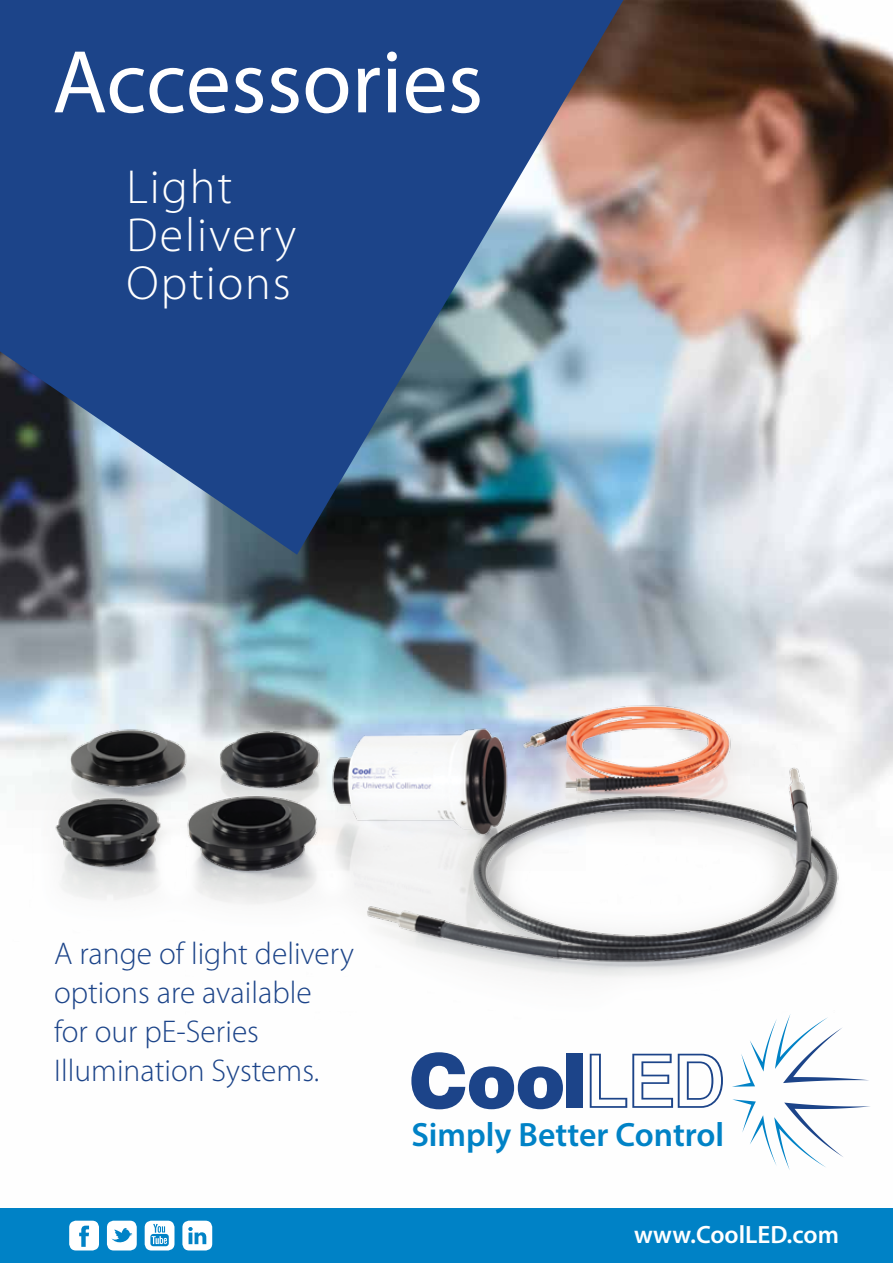
<style>
.page{position:relative;width:893px;height:1263px;background:#fff}
.page>*{position:absolute;margin:0;border:0;box-sizing:border-box;transform-origin:0 0}
.t1{font:90px "Myriad Pro";color:#fff}
.t2{font:300 48px/48px "Myriad Pro";letter-spacing:.04em;color:#fff}
.t3{font:600 33.75px "Myriad Pro";color:#0082c6}
.t4{font:300 31.5px/39px "Myriad Pro";color:#1c4489}
.t5{font:600 25.05px "Myriad Pro";color:#fff}
</style>
<div class="page">
<img style="left:0;top:0;width:893px;height:1209px">
<svg style="left:0;top:0;width:623px;height:555px;background:#3a5989"></svg>
<svg style="left:411px;top:1052px;width:152px;height:57px"></svg>
<div style="left:567px;top:1054px;width:16px;height:54px;background:#1c4489"></div>
<svg style="left:590px;top:1054px;width:133px;height:54px"></svg>
<svg style="left:732px;top:1014px;width:137px;height:73px"></svg>
<svg style="left:732px;top:1099px;width:139px;height:71px"></svg>
<div style="left:0;top:1209px;width:893px;height:54px;background:#0082c6"></div>
<div style="left:69px;top:1221px;width:30px;height:29px;background:#fff;border-radius:7px"></div>
<svg style="left:79px;top:1225px;width:10px;height:22px"></svg>
<div style="left:107px;top:1221px;width:30px;height:29px;background:#fff;border-radius:7px"></div>
<svg style="left:111px;top:1228px;width:21px;height:15px"></svg>
<div style="left:182px;top:1221px;width:30px;height:29px;background:#fff;border-radius:7px"></div>
<svg style="left:188px;top:1227px;width:18px;height:17px"></svg>
<div style="left:145px;top:1221px;width:29px;height:29px;background:#fff;border-radius:7px"></div>
<svg style="left:150px;top:1224px;width:19px;height:22px"></svg>
<img style="left:5px;top:590px;width:841px;height:429px">
<h1 class="t1" style="left:52px;top:27px;width:432px">Accessories</h1>
<h2 class="t2" style="left:127px;top:163px;width:171px">Light<br>Delivery<br>Options</h2>
<p class="t4" style="left:54px;top:933px;width:301px">A range of light delivery options are available<br>for our pE-Series<br>Illumination Systems.</p>
<p class="t3" style="left:411px;top:1113px;width:314px">Simply Better Control</p>
<p class="t5" style="left:634px;top:1219px;width:206px">www.CoolLED.com</p>
</div>
